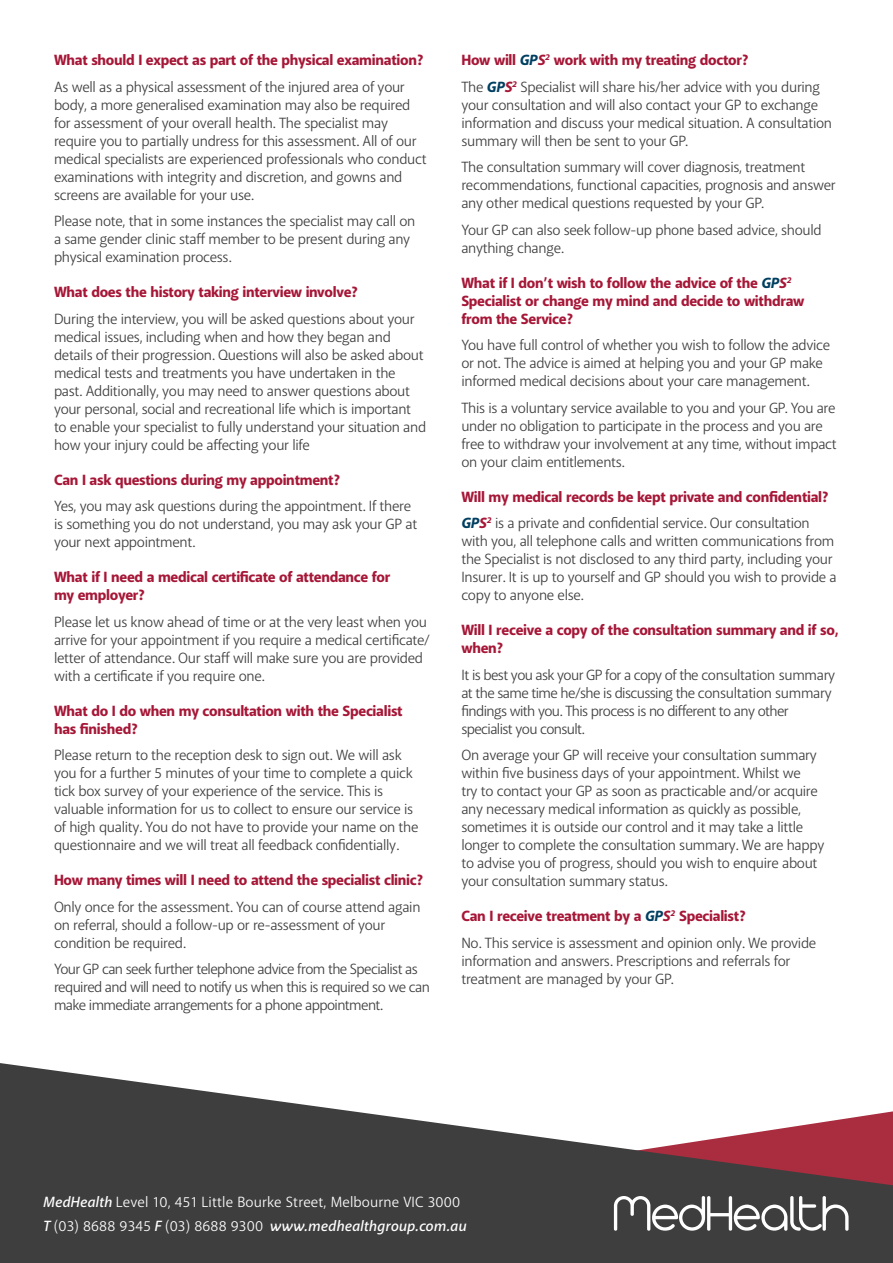
<style>
.page{position:relative;width:893px;height:1263px;background:#fff}
.page>*{position:absolute;margin:0;border:0;box-sizing:border-box;transform-origin:0 0}
.t1{font:300 54px "Arista 2.0 Alternate";letter-spacing:-.02em;color:#fff}
.t2{font:15px/18px "Akagi";letter-spacing:-.02em;color:#3e3e3f}
.t3{font:800 15px/18px "Akagi";letter-spacing:-.02em;color:#a61737}
.t4{font:15px/18px "Akagi";letter-spacing:-.04em;color:#3e3e3f}
.t5{font:15px "Akagi";letter-spacing:.01em;color:#fff}
.t6{font:italic 600 15px "Akagi";letter-spacing:.015em;color:#fff}
.s1{font-style:italic;color:#003f61}
.s2{font-style:italic}
.s3{font-weight:800;font-style:italic;color:#003f61}
.s4{font-weight:800;font-style:italic;color:#a61737}
.s5{font-weight:600;font-style:italic}
.s6{font-weight:400;font-style:normal}
</style>
<div class="page">
<svg style="left:0;top:1063px;width:893px;height:200px;fill:#3e3e3f"></svg>
<p class="t3" style="left:54px;top:52px;width:371px">What should I expect as part of the physical examination?</p>
<p class="t2" style="left:54px;top:78px;width:374px">As well as a physical assessment of the injured area of your body, a more generalised examination may also be required for assessment of your overall health. The specialist may require you to partially undress for this assessment. All of our medical specialists are experienced professionals who conduct examinations with integrity and discretion, and gowns and screens are available for your use.</p>
<p class="t2" style="left:54px;top:212px;width:363px">Please note, that in some instances the specialist may call on a same gender clinic staff member to be present during any physical examination process.</p>
<p class="t3" style="left:54px;top:284px;width:305px">What does the history taking interview involve?</p>
<p class="t2" style="left:54px;top:310px;width:374px">During the interview, you will be asked questions about your medical issues, including when and how they began and details of their progression. Questions will also be asked about medical tests and treatments you have undertaken in the past. Additionally, you may need to answer questions about your personal, social and recreational life which is important to enable your specialist to fully understand your situation and how your injury could be affecting your life</p>
<p class="t3" style="left:54px;top:471px;width:288px">Can I ask questions during my appointment?</p>
<p class="t2" style="left:54px;top:497px;width:365px">Yes, you may ask questions during the appointment. If there is something you do not understand, you may ask your GP at your next appointment.</p>
<p class="t3" style="left:54px;top:569px;width:338px">What if I need a medical certificate of attendance for my employer?</p>
<p class="t2" style="left:54px;top:613px;width:378px">Please let us know ahead of time or at the very least when you arrive for your appointment if you require a medical certificate/ letter of attendance. Our staff will make sure you are provided with a certificate if you require one.</p>
<p class="t3" style="left:54px;top:702px;width:350px">What do I do when my consultation with the Specialist has finished?</p>
<p class="t2" style="left:54px;top:746px;width:366px">Please return to the reception desk to sign out. We will ask you for a further 5 minutes of your time to complete a quick tick box survey of your experience of the service. This is valuable information for us to collect to ensure our service is of high quality. You do not have to provide your name on the questionnaire and we will treat all feedback confidentially.</p>
<p class="t3" style="left:54px;top:872px;width:371px">How many times will I need to attend the specialist clinic?</p>
<p class="t2" style="left:54px;top:898px;width:368px">Only once for the assessment. You can of course attend again on referral, should a follow-up or re-assessment of your condition be required.</p>
<p class="t4" style="left:54px;top:960px;width:377px">Your GP can seek further telephone advice from the Specialist as required and will need to notify us when this is required so we can make immediate arrangements for a phone appointment.</p>
<p class="t3" style="left:461px;top:52px;width:289px">How will <span class="s1">GP</span><span class="s2">S</span><sup>2</sup> work with my treating doctor?</p>
<p class="t2" style="left:461px;top:78px;width:372px">The <span class="s3">GP</span><span class="s4">S</span><sup>2</sup> Specialist will share his/her advice with you during your consultation and will also contact your GP to exchange information and discuss your medical situation. A consultation summary will then be sent to your GP.</p>
<p class="t2" style="left:461px;top:158px;width:376px">The consultation summary will cover diagnosis, treatment recommendations, functional capacities, prognosis and answer any other medical questions requested by your GP.</p>
<p class="t2" style="left:461px;top:221px;width:362px">Your GP can also seek follow-up phone based advice, should anything change.</p>
<p class="t3" style="left:461px;top:274px;width:345px">What if I don’t wish to follow the advice of the <span class="s1">GP</span><span class="s2">S</span><sup>2<br></sup>Specialist or change my mind and decide to withdraw from the Service?</p>
<p class="t2" style="left:461px;top:336px;width:370px">You have full control of whether you wish to follow the advice or not. The advice is aimed at helping you and your GP make informed medical decisions about your care management.</p>
<p class="t2" style="left:461px;top:399px;width:377px">This is a voluntary service available to you and your GP. You are under no obligation to participate in the process and you are free to withdraw your involvement at any time, without impact on your claim entitlements.</p>
<p class="t3" style="left:461px;top:488px;width:369px">Will my medical records be kept private and confidential?</p>
<p class="t2" style="left:461px;top:514px;width:377px"><span class="s3">GP</span><span class="s4">S</span><sup>2</sup> is a private and confidential service. Our consultation with you, all telephone calls and written communications from the Specialist is not disclosed to any third party, including your Insurer. It is up to yourself and GP should you wish to provide a copy to anyone else.</p>
<p class="t3" style="left:461px;top:622px;width:379px">Will I receive a copy of the consultation summary and if so, when?</p>
<p class="t4" style="left:461px;top:666px;width:375px">It is best you ask your GP for a copy of the consultation summary at the same time he/she is discussing the consultation summary findings with you. This process is no different to any other specialist you consult.</p>
<p class="t2" style="left:461px;top:746px;width:364px">On average your GP will receive your consultation summary within five business days of your appointment. Whilst we<br>try to contact your GP as soon as practicable and/or acquire any necessary medical information as quickly as possible, sometimes it is outside our control and it may take a little longer to complete the consultation summary. We are happy to advise you of progress, should you wish to enquire about your consultation summary status.</p>
<p class="t3" style="left:461px;top:908px;width:286px">Can I receive treatment by a <span class="s1">GP</span><span class="s2">S</span><sup>2</sup> Specialist?</p>
<p class="t2" style="left:461px;top:934px;width:356px">No. This service is assessment and opinion only. We provide information and answers. Prescriptions and referrals for treatment are managed by your GP.</p>
<p class="t5" style="left:43px;top:1193px;width:418px"><span class="s5">MedHealth</span> Level 10, 451 Little Bourke Street, Melbourne VIC 3000</p>
<p class="t6" style="left:43px;top:1217px;width:425px">T <span class="s6">(03) 8688 9345</span> F <span class="s6">(03) 8688 9300</span> www.medhealthgroup.com.au</p>
<p class="t1" style="left:612px;top:1182px;width:238px">MedHealth</p>
</div>
